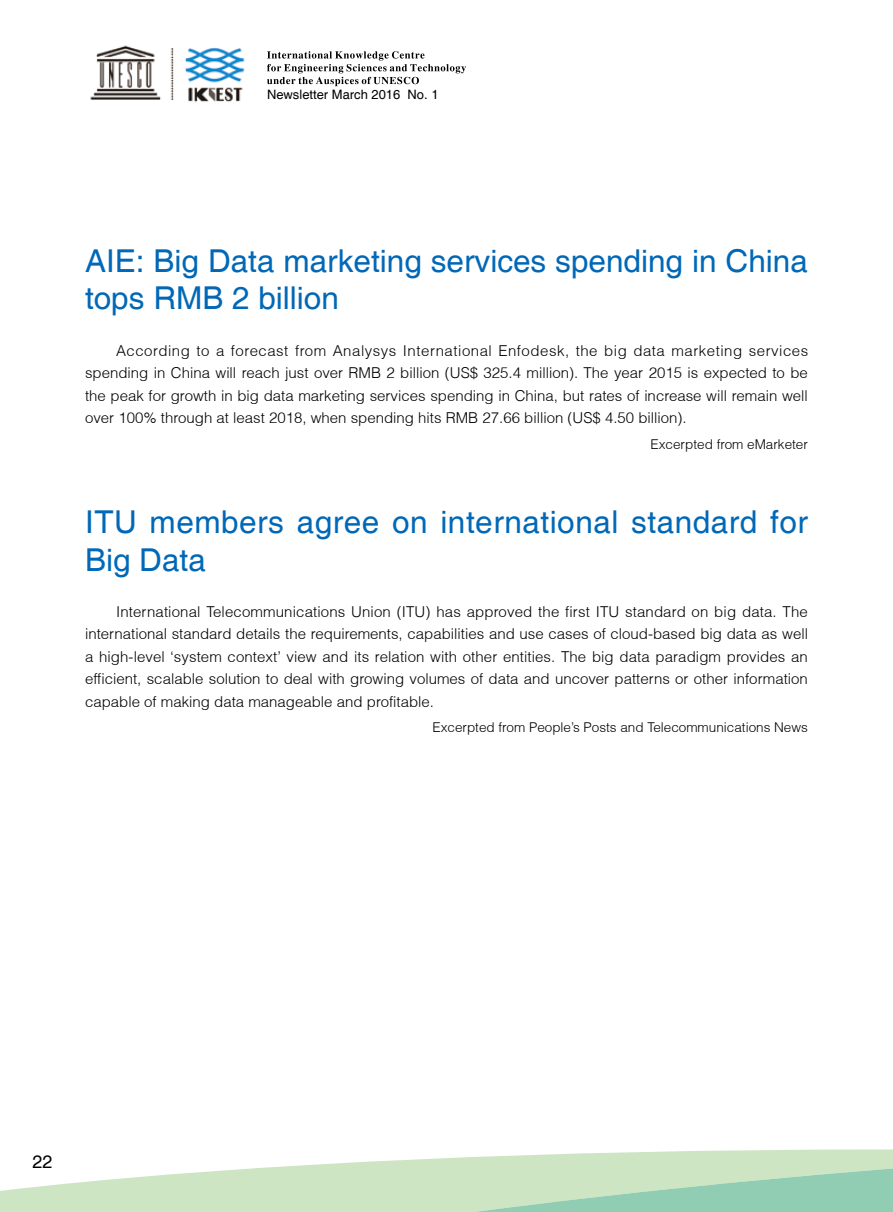
<style>
.page{position:relative;width:893px;height:1212px;background:#fff}
.page>*{position:absolute;margin:0;border:0;box-sizing:border-box;transform-origin:0 0}
.t1{font:31.5px/37.8px "Helvetica";color:#0068b7}
.t2{font:18px "Helvetica";color:#000}
.t3{font:300 15px/22.5px "Helvetica";color:#000;text-align:justify}
.t4{font:300 13.5px "Helvetica";color:#000}
.t5{font:12.9px "Helvetica";color:#000}
</style>
<div class="page">
<svg style="left:654px;top:1149px;width:239px;height:3px"></svg>
<svg style="left:0;top:1152px;width:893px;height:60px;fill:#cde5c3"></svg>
<img style="left:90px;top:45px;width:155px;height:57px">
<div style="left:168px;top:40px;width:7px;height:8px;background:#fff"></div>
<div style="left:168px;top:100px;width:7px;height:11px;background:#fff"></div>
<svg style="left:267px;top:51px;width:199px;height:35px"></svg>
<p class="t5" style="left:267px;top:87px;width:173px">Newsletter March 2016 No. 1</p>
<h1 class="t1" style="left:85px;top:243px;width:724px">AIE: Big Data marketing services spending in China tops RMB 2 billion</h1>
<p class="t3" style="left:85px;top:339px;width:725px;text-indent:31px">According to a forecast from Analysys International Enfodesk, the big data marketing services spending in China will reach just over RMB 2 billion (US$ 325.4 million). The year 2015 is expected to be the peak for growth in big data marketing services spending in China, but rates of increase will remain well over 100% through at least 2018, when spending hits RMB 27.66 billion (US$ 4.50 billion).</p>
<p class="t4" style="left:651px;top:435px;width:159px">Excerpted from eMarketer</p>
<h1 class="t1" style="left:85px;top:504px;width:724px">ITU members agree on international standard for<br>Big Data</h1>
<p class="t3" style="left:85px;top:600px;width:724px;text-indent:31px">International Telecommunications Union (ITU) has approved the first ITU standard on big data. The international standard details the requirements, capabilities and use cases of cloud-based big data as well a high-level ‘system context’ view and its relation with other entities. The big data paradigm provides an efficient, scalable solution to deal with growing volumes of data and uncover patterns or other information capable of making data manageable and profitable.</p>
<p class="t4" style="left:433px;top:719px;width:377px">Excerpted from People’s Posts and Telecommunications News</p>
<p class="t2" style="left:33px;top:1151px;width:22px">22</p>
</div>
